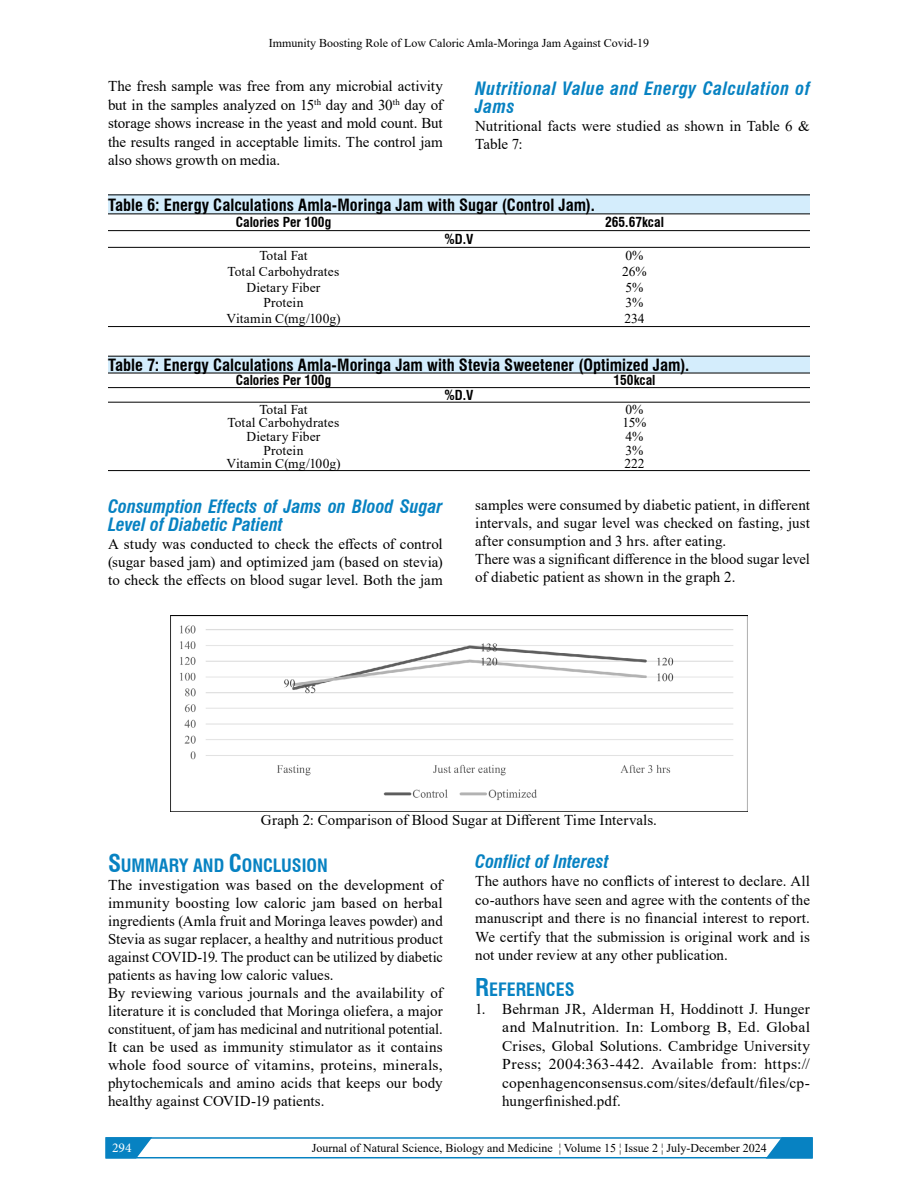
<style>
.page{position:relative;width:918px;height:1188px;background:#fff}
.page>*{position:absolute;margin:0;border:0;box-sizing:border-box;transform-origin:0 0}
.t1{font:italic 700 condensed 18px/18px "Swiss 721 BT";color:#0782c2}
.t2{font:italic 700 condensed 18px/18px "Swiss 721 BT";letter-spacing:.03em;color:#0782c2}
.t3{font:700 condensed 18px "Swiss 721 BT";color:#0782c2}
.t4{font:700 condensed 16.5px "Swiss 721 BT";letter-spacing:.005em;color:#000}
.t5{font:15px/18px "Times New Roman";letter-spacing:.005em;color:#000;text-align:justify}
.t6{font:13.5px "Times New Roman";letter-spacing:.01em;color:#000}
.t7{font:700 condensed 13.5px "Swiss 721 BT";color:#000}
.t8{font:13.5px "Minion Pro";color:#fff}
.t9{font:12px "Times New Roman";color:#000}
.s1{font-size:24px}
</style>
<div class="page">
<div style="left:105px;top:1137px;width:708px;height:21px;border:2px solid #0782c2"></div>
<svg style="left:105px;top:1137px;width:49px;height:22px"></svg>
<svg style="left:764px;top:1137px;width:49px;height:22px"></svg>
<div style="left:108px;top:1142px;width:28px;height:13px;background:#0782c2"></div>
<div style="left:107px;top:1141px;width:29px;height:14px;border:2px solid #0782c2"></div>
<div style="left:108px;top:356px;width:702px;height:17px;background:#d4edfc"></div>
<hr style="left:108px;top:387px;width:351px;height:1px;background:#000">
<hr style="left:459px;top:387px;width:351px;height:1px;background:#000">
<hr style="left:108px;top:402px;width:351px;height:1px;background:#000">
<hr style="left:459px;top:402px;width:351px;height:1px;background:#000">
<hr style="left:108px;top:470px;width:351px;height:1px;background:#000">
<hr style="left:459px;top:470px;width:351px;height:1px;background:#000">
<hr style="left:108px;top:356px;width:351px;height:1px;background:#000">
<hr style="left:459px;top:356px;width:351px;height:1px;background:#000">
<hr style="left:108px;top:373px;width:351px;height:1px;background:#000">
<hr style="left:459px;top:373px;width:351px;height:1px;background:#000">
<img style="left:171px;top:616px;width:576px;height:196px">
<div style="left:108px;top:195px;width:702px;height:19px;background:#d4edfc"></div>
<hr style="left:108px;top:326px;width:351px;height:1px;background:#000">
<hr style="left:459px;top:326px;width:351px;height:1px;background:#000">
<hr style="left:108px;top:230px;width:351px;height:1px;background:#000">
<hr style="left:459px;top:230px;width:351px;height:1px;background:#000">
<hr style="left:108px;top:247px;width:351px;height:1px;background:#000">
<hr style="left:459px;top:247px;width:351px;height:1px;background:#000">
<hr style="left:108px;top:194px;width:351px;height:1px;background:#000">
<hr style="left:459px;top:194px;width:351px;height:1px;background:#000">
<hr style="left:108px;top:214px;width:351px;height:1px;background:#000">
<hr style="left:459px;top:214px;width:351px;height:1px;background:#000">
<p class="t9" style="left:269px;top:35px;width:382px">Immunity Boosting Role of Low Caloric Amla-Moringa Jam Against Covid-19</p>
<p class="t5" style="left:108px;top:77px;width:336px;line-height:18.5px">The fresh sample was free from any microbial activity but in the samples analyzed on 15<sup>th</sup> day and 30<sup>th</sup> day of storage shows increase in the yeast and mold count. But the results ranged in acceptable limits. The control jam also shows growth on media.</p>
<p class="t2" style="left:475px;top:79px;width:336px">Nutritional Value and Energy Calculation of<br>Jams</p>
<p class="t5" style="left:475px;top:116px;width:336px">Nutritional facts were studied as shown in Table 6 &amp;<br>Table 7:</p>
<p class="t4" style="left:108px;top:195px;width:488px">Table 6: Energy Calculations Amla-Moringa Jam with Sugar (Control Jam).</p>
<p class="t7" style="left:236px;top:214px;width:97px">Calories Per 100g</p>
<p class="t7" style="left:605px;top:214px;width:60px">265.67kcal</p>
<p class="t7" style="left:444px;top:231px;width:31px">%D.V</p>
<p class="t6" style="left:259px;top:246px;width:50px">Total Fat</p>
<p class="t6" style="left:625px;top:246px;width:20px">0%</p>
<p class="t6" style="left:228px;top:262px;width:113px">Total Carbohydrates</p>
<p class="t6" style="left:622px;top:262px;width:26px">26%</p>
<p class="t6" style="left:246px;top:278px;width:75px">Dietary Fiber</p>
<p class="t6" style="left:626px;top:278px;width:19px">5%</p>
<p class="t6" style="left:263px;top:293px;width:42px">Protein</p>
<p class="t6" style="left:626px;top:293px;width:19px">3%</p>
<p class="t6" style="left:226px;top:309px;width:116px">Vitamin C(mg/100g)</p>
<p class="t6" style="left:624px;top:309px;width:22px">234</p>
<p class="t4" style="left:108px;top:355px;width:583px">Table 7: Energy Calculations Amla-Moringa Jam with Stevia Sweetener (Optimized Jam).</p>
<p class="t7" style="left:236px;top:372px;width:97px">Calories Per 100g</p>
<p class="t7" style="left:613px;top:372px;width:44px">150kcal</p>
<p class="t7" style="left:444px;top:387px;width:31px">%D.V</p>
<p class="t6" style="left:259px;top:400px;width:50px">Total Fat</p>
<p class="t6" style="left:625px;top:400px;width:20px">0%</p>
<p class="t6" style="left:228px;top:413px;width:113px">Total Carbohydrates</p>
<p class="t6" style="left:623px;top:413px;width:25px">15%</p>
<p class="t6" style="left:246px;top:427px;width:75px">Dietary Fiber</p>
<p class="t6" style="left:626px;top:427px;width:19px">4%</p>
<p class="t6" style="left:263px;top:441px;width:42px">Protein</p>
<p class="t6" style="left:626px;top:441px;width:19px">3%</p>
<p class="t6" style="left:226px;top:454px;width:116px">Vitamin C(mg/100g)</p>
<p class="t6" style="left:624px;top:454px;width:22px">222</p>
<p class="t1" style="left:108px;top:498px;width:336px">Consumption Effects of Jams on Blood Sugar<br>Level of Diabetic Patient</p>
<p class="t5" style="left:108px;top:535px;width:336px">A study was conducted to check the effects of control (sugar based jam) and optimized jam (based on stevia) to check the effects on blood sugar level. Both the jam</p>
<p class="t5" style="left:475px;top:496px;width:336px;text-align:left">samples were consumed by diabetic patient, in different intervals, and sugar level was checked on fasting, just after consumption and 3 hrs. after eating.<br>There was a significant difference in the blood sugar level of diabetic patient as shown in the graph 2.</p>
<p class="t5" style="left:261px;top:811px;width:398px">Graph 2: Comparison of Blood Sugar at Different Time Intervals.</p>
<p class="t3" style="left:108px;top:855px;width:221px"><span class="s1">S</span>UMMARY AND <span class="s1">C</span>ONCLUSION</p>
<p class="t5" style="left:108px;top:876px;width:336px;text-align:left">The investigation was based on the development of immunity boosting low caloric jam based on herbal ingredients (Amla fruit and Moringa leaves powder) and Stevia as sugar replacer, a healthy and nutritious product against COVID-19. The product can be utilized by diabetic patients as having low caloric values.<br>By reviewing various journals and the availability of literature it is concluded that Moringa oliefera, a major constituent, of jam has medicinal and nutritional potential.<br>It can be used as immunity stimulator as it contains whole food source of vitamins, proteins, minerals, phytochemicals and amino acids that keeps our body healthy against COVID-19 patients.</p>
<p class="t1" style="left:475px;top:852px;width:135px">Conflict of Interest</p>
<p class="t5" style="left:475px;top:872px;width:336px;line-height:18.5px">The authors have no conflicts of interest to declare. All co-authors have seen and agree with the contents of the manuscript and there is no financial interest to report.<br>We certify that the submission is original work and is not under review at any other publication.</p>
<p class="t3" style="left:475px;top:978px;width:101px"><span class="s1">R</span>EFERENCES</p>
<p class="t5" style="left:502px;top:999px;width:309px;line-height:18.5px;text-indent:-27px">1. Behrman JR, Alderman H, Hoddinott J. Hunger and Malnutrition. In: Lomborg B, Ed. Global Crises, Global Solutions. Cambridge University Press; 2004:363-442. Available from: https:// copenhagenconsensus.com/sites/default/files/cp&shy;hungerfinished.pdf.</p>
<p class="t8" style="left:112px;top:1139px;width:21px">294</p>
<p class="t9" style="left:312px;top:1140px;width:457px">Journal of Natural Science, Biology and Medicine ¦ Volume 15 ¦ Issue 2 ¦ July-December 2024</p>
</div>
